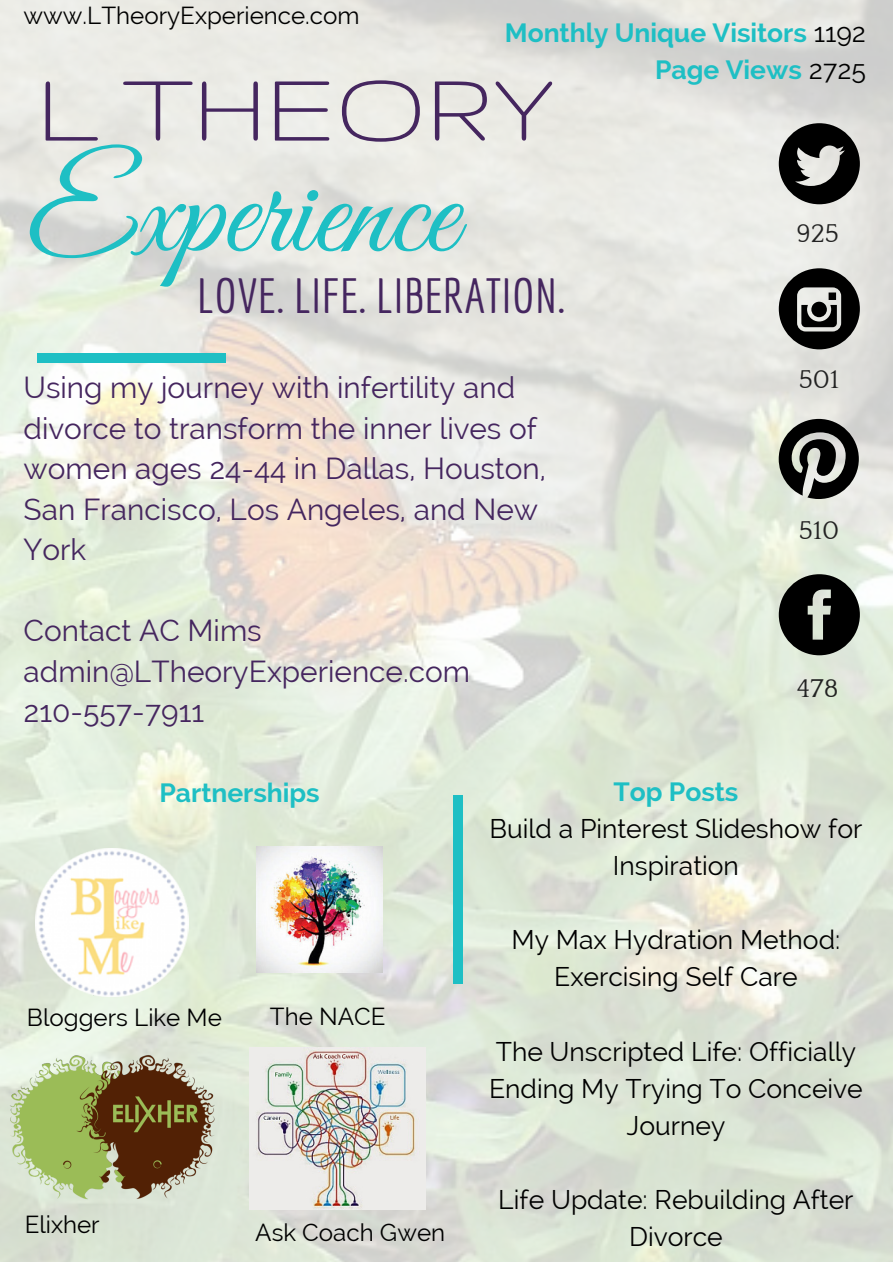
<style>
.page{position:relative;width:893px;height:1263px;background:#fff}
.page>*{position:absolute;margin:0;border:0;box-sizing:border-box;transform-origin:0 0}
.t1{font:132.3px "Great Vibes";color:#1ebfc4}
.t2{font:108.6px "Gruppo";color:#45265f}
.t3{font:48.3px "Economica";color:#45265f}
.t4{font:29.7px/40.5px "Raleway";color:#45265f}
.t5{font:26.4px/37px "Raleway";color:#000;text-align:center}
.t6{font:700 26.4px/37px "Raleway";color:#1ebfc4;text-align:right}
.t7{font:26.4px "Quattrocento";color:#222}
.t8{font:24.15px "Raleway";color:#000}
.s1{font-weight:400;color:#000}
</style>
<div class="page">
<img style="left:0;top:0;width:892px;height:1261px">
<div style="left:37px;top:353px;width:189px;height:10px;background:#1ebfc4"></div>
<div style="left:452px;top:794px;width:10px;height:189px;background:#1ebfc4"></div>
<svg style="left:778px;top:123px;width:81px;height:81px;background:#5c5c5a"></svg>
<svg style="left:778px;top:574px;width:81px;height:81px;background:#474a45"></svg>
<svg style="left:778px;top:268px;width:81px;height:81px;background:#5b5b5a"></svg>
<svg style="left:778px;top:419px;width:80px;height:80px;background:#636461"></svg>
<img style="left:36px;top:848px;width:153px;height:148px">
<img style="left:0;top:1046px;width:224px;height:169px">
<img style="left:250px;top:1046px;width:175px;height:162px">
<img style="left:256px;top:846px;width:126px;height:126px">
<p class="t8" style="left:24px;top:1px;width:337px">www.LTheoryExperience.com</p>
<p class="t6" style="left:505px;top:14px;width:362px">Monthly Unique Visitors <span class="s1">1192<br></span>Page Views <span class="s1">2725</span></p>
<h2 class="t2" style="left:37px;top:54px;width:519px">L THEORY</h2>
<h1 class="t1" style="left:27px;top:138px;width:431px">Experience</h1>
<p class="t7" style="left:796px;top:219px;width:44px">925</p>
<h3 class="t3" style="left:197px;top:267px;width:370px">LOVE. LIFE. LIBERATION.</h3>
<p class="t4" style="left:24px;top:367px;width:524px">Using my journey with infertility and divorce to transform the inner lives of women ages 24-44 in Dallas, Houston,<br>San Francisco, Los Angeles, and New<br>York</p>
<p class="t4" style="left:24px;top:610px;width:448px">Contact AC Mims admin@LTheoryExperience.com<br>210-557-7911</p>
<p class="t7" style="left:798px;top:365px;width:42px">501</p>
<p class="t7" style="left:798px;top:516px;width:42px">510</p>
<p class="t7" style="left:796px;top:675px;width:43px">478</p>
<p class="t6" style="left:159px;top:774px;width:162px">Partnerships</p>
<p class="t8" style="left:27px;top:1002px;width:196px">Bloggers Like Me</p>
<p class="t8" style="left:270px;top:1001px;width:117px">The NACE</p>
<p class="t8" style="left:25px;top:1209px;width:76px">Elixher</p>
<p class="t8" style="left:255px;top:1217px;width:191px">Ask Coach Gwen</p>
<p class="t6" style="left:613px;top:772px;width:126px">Top Posts</p>
<p class="t5" style="left:489px;top:810px;width:374px">Build a Pinterest Slideshow for<br>Inspiration</p>
<p class="t5" style="left:511px;top:921px;width:330px">My Max Hydration Method:<br>Exercising Self Care</p>
<p class="t5" style="left:489px;top:1032px;width:375px">The Unscripted Life: Officially<br>Ending My Trying To Conceive<br>Journey</p>
<p class="t5" style="left:498px;top:1181px;width:357px">Life Update: Rebuilding After<br>Divorce</p>
</div>
